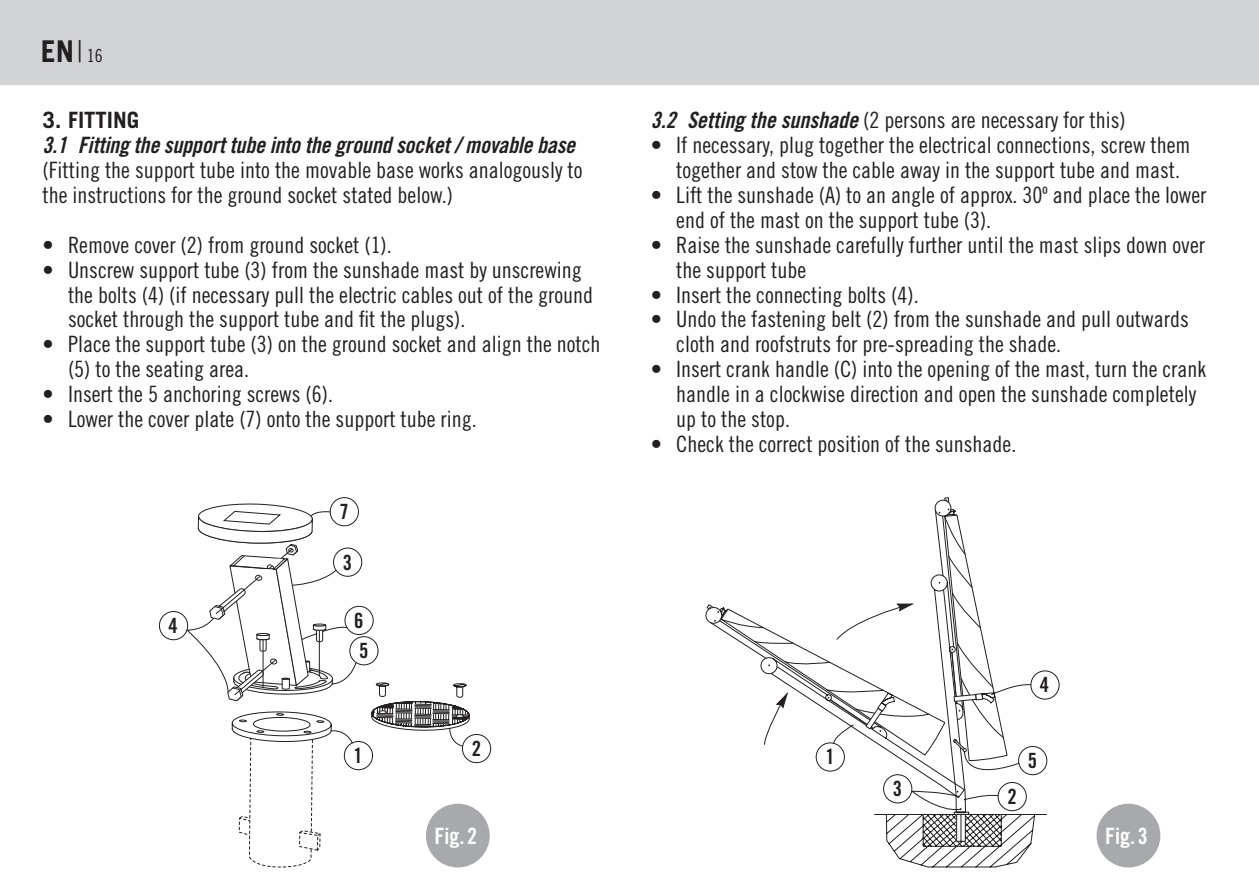
<style>
.page{position:relative;width:1259px;height:893px;background:#fff}
.page>*{position:absolute;margin:0;border:0;box-sizing:border-box;transform-origin:0 0}
.t1{font:700 30px "Trade Gothic";color:#231f20}
.copy_ohne_einzug{font:22.5px/24.9px "Trade Gothic Cond Eighteen";color:#231f20}
.copy_ohne_einzug-2{font:22.5px "Trade Gothic Bold Cond Twenty Obl";letter-spacing:-.01em;color:#231f20}
.copy_ohne_einzug-3{font:22.5px "Trade Gothic Bold Cond Twenty";color:#fff}
.copy_ohne_einzug-4{font:700 22.5px "Trade Gothic";color:#231f20}
.t2{font:21px "Trade Gothic Bold Cond Twenty";color:#231f20}
.t3{font:18px "Trade Gothic Cond Eighteen";color:#231f20}
.s1{font-family:"Trade Gothic";font-weight:300;font-size:30px}
.s2{font-family:"Trade Gothic Bold Cond Twenty Obl"}
</style>
<div class="page">
<div style="left:0;top:0;width:1259px;height:85px;background:#d1d2d4"></div>
<svg style="left:159px;top:497px;width:311px;height:370px"></svg>
<div style="left:344px;top:741px;width:29px;height:29px;border:1px solid #231f20;border-radius:50%"></div>
<div style="left:462px;top:734px;width:29px;height:29px;border:1px solid #231f20;border-radius:50%"></div>
<div style="left:333px;top:548px;width:29px;height:29px;border:1px solid #231f20;border-radius:50%"></div>
<div style="left:330px;top:497px;width:29px;height:29px;border:1px solid #231f20;border-radius:50%"></div>
<div style="left:349px;top:636px;width:29px;height:29px;border:1px solid #231f20;border-radius:50%"></div>
<div style="left:344px;top:606px;width:30px;height:29px;border:1px solid #231f20;border-radius:50%"></div>
<svg style="left:887px;top:672px;width:160px;height:195px"></svg>
<svg style="left:705px;top:612px;width:272px;height:187px"></svg>
<svg style="left:763px;top:752px;width:203px;height:90px"></svg>
<svg style="left:706px;top:497px;width:298px;height:255px"></svg>
<div style="left:1030px;top:670px;width:29px;height:30px;border:1px solid #231f20;border-radius:50%"></div>
<div style="left:815px;top:742px;width:30px;height:29px;border:1px solid #231f20;border-radius:50%"></div>
<div style="left:997px;top:782px;width:29px;height:29px;border:1px solid #231f20;border-radius:50%"></div>
<div style="left:1018px;top:746px;width:29px;height:29px;border:1px solid #231f20;border-radius:50%"></div>
<div style="left:883px;top:774px;width:29px;height:29px;border:1px solid #231f20;border-radius:50%"></div>
<div style="left:426px;top:804px;width:64px;height:63px;background:#a8a9ad;border-radius:50%"></div>
<div style="left:1096px;top:804px;width:64px;height:63px;background:#a8a9ad;border-radius:50%"></div>
<p class="t3" style="left:77px;top:45px;width:28px"><span class="s1">|</span>16</p>
<p class="t1" style="left:41px;top:33px;width:35px">EN</p>
<p class="copy_ohne_einzug-4" style="left:43px;top:106px;width:98px">3. FITTING</p>
<p class="copy_ohne_einzug-2" style="left:43px;top:131px;width:534px">3.1 Fitting the support tube into the ground socket / movable base</p>
<p class="copy_ohne_einzug" style="left:43px;top:157px;width:541px">(Fitting the support tube into the movable base works analogously to the instructions for the ground socket stated below.)</p>
<p class="copy_ohne_einzug" style="left:43px;top:232px;width:351px">• Remove cover (2) from ground socket (1).</p>
<p class="copy_ohne_einzug" style="left:68px;top:257px;width:526px;text-indent:-26px">• Unscrew support tube (3) from the sunshade mast by unscrewing the bolts (4) (if necessary pull the electric cables out of the ground socket through the support tube and fit the plugs).</p>
<p class="copy_ohne_einzug" style="left:68px;top:332px;width:534px;text-indent:-26px">• Place the support tube (3) on the ground socket and align the notch (5) to the seating area.</p>
<p class="copy_ohne_einzug" style="left:43px;top:381px;width:292px">• Insert the 5 anchoring screws (6).</p>
<p class="copy_ohne_einzug" style="left:43px;top:406px;width:436px">• Lower the cover plate (7) onto the support tube ring.</p>
<p class="t2" style="left:339px;top:499px;width:11px">7</p>
<p class="t2" style="left:168px;top:613px;width:11px">4</p>
<p class="t2" style="left:343px;top:549px;width:11px">3</p>
<p class="t2" style="left:354px;top:608px;width:11px">6</p>
<p class="t2" style="left:359px;top:638px;width:11px">5</p>
<p class="t2" style="left:353px;top:743px;width:11px">1</p>
<p class="t2" style="left:472px;top:736px;width:11px">2</p>
<p class="copy_ohne_einzug" style="left:651px;top:107px;width:476px"><span class="s2">3.2 Setting the sunshade</span> (2 persons are necessary for this)</p>
<p class="copy_ohne_einzug" style="left:676px;top:132px;width:516px;text-indent:-26px">• If necessary, plug together the electrical connections, screw them together and stow the cable away in the support tube and mast.</p>
<p class="copy_ohne_einzug" style="left:676px;top:182px;width:532px;text-indent:-26px">• Lift the sunshade (A) to an angle of approx. 30º and place the lower end of the mast on the support tube (3).</p>
<p class="copy_ohne_einzug" style="left:676px;top:232px;width:530px;text-indent:-26px">• Raise the sunshade carefully further until the mast slips down over the support tube</p>
<p class="copy_ohne_einzug" style="left:651px;top:282px;width:269px">• Insert the connecting bolts (4).</p>
<p class="copy_ohne_einzug" style="left:676px;top:307px;width:514px;text-indent:-26px">• Undo the fastening belt (2) from the sunshade and pull outwards cloth and roofstruts for pre-spreading the shade.</p>
<p class="copy_ohne_einzug" style="left:676px;top:356px;width:531px;text-indent:-26px">• Insert crank handle (C) into the opening of the mast, turn the crank handle in a clockwise direction and open the sunshade completely up to the stop.</p>
<p class="copy_ohne_einzug" style="left:651px;top:431px;width:367px">• Check the correct position of the sunshade.</p>
<p class="t2" style="left:825px;top:744px;width:11px">1</p>
<p class="t2" style="left:893px;top:776px;width:11px">3</p>
<p class="t2" style="left:1039px;top:672px;width:11px">4</p>
<p class="t2" style="left:1007px;top:784px;width:11px">2</p>
<p class="t2" style="left:1028px;top:748px;width:11px">5</p>
<p class="copy_ohne_einzug-3" style="left:434px;top:822px;width:44px">Fig. 2</p>
<p class="copy_ohne_einzug-3" style="left:1105px;top:822px;width:44px">Fig. 3</p>
</div>
